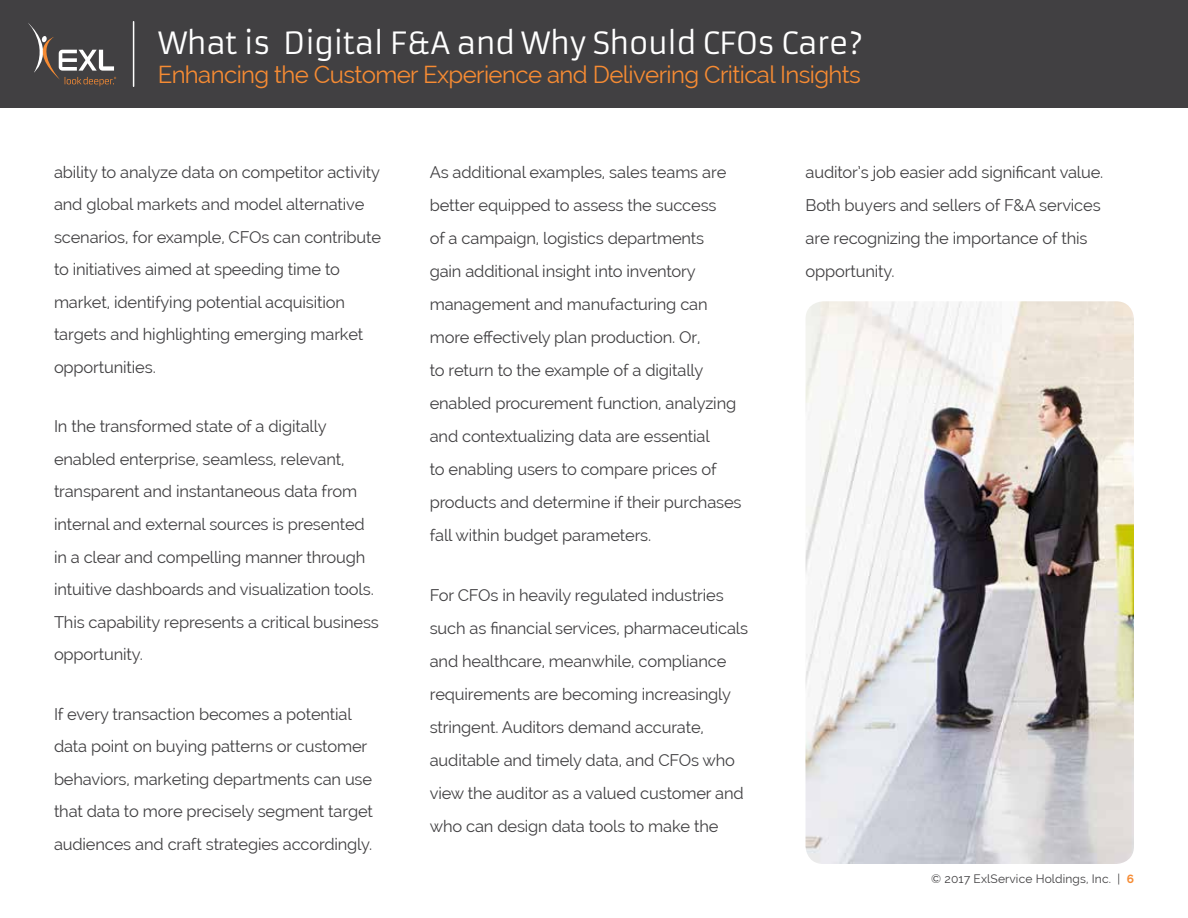
<style>
.page{position:relative;width:1188px;height:918px;background:#fff}
.page>*{position:absolute;margin:0;border:0;box-sizing:border-box;transform-origin:0 0}
.t1{font:30px "Armata";letter-spacing:-.025em;color:#fff}
.t2{font:24px "Raleway";letter-spacing:-.025em;color:#f68b33}
.t3{font:16.5px/33px "Raleway";letter-spacing:-.01em;color:#414042}
.t4{font:12px "Raleway";letter-spacing:.01em;color:#414042}
.s1{font-weight:700;color:#f68b33}
</style>
<div class="page">
<div style="left:0;top:0;width:1188px;height:108px;background:#414042"></div>
<svg style="left:28px;top:23px;width:88px;height:63px"></svg>
<hr style="left:133px;top:22px;width:1px;height:64px;background:#fff">
<img style="left:806px;top:301px;width:328px;height:563px">
<h1 class="t1" style="left:158px;top:25px;width:707px">What is Digital F&amp;A and Why Should CFOs Care?</h1>
<h2 class="t2" style="left:158px;top:61px;width:705px">Enhancing the Customer Experience and Delivering Critical Insights</h2>
<p class="t3" style="left:54px;top:155px;width:329px;line-height:32.5px">ability to analyze data on competitor activity and global markets and model alternative scenarios, for example, CFOs can contribute to initiatives aimed at speeding time to market, identifying potential acquisition targets and highlighting emerging market opportunities.</p>
<p class="t3" style="left:54px;top:410px;width:326px;line-height:32.5px">In the transformed state of a digitally enabled enterprise, seamless, relevant, transparent and instantaneous data from internal and external sources is presented in a clear and compelling manner through intuitive dashboards and visualization tools.<br>This capability represents a critical business opportunity.</p>
<p class="t3" style="left:54px;top:698px;width:321px;line-height:32.5px">If every transaction becomes a potential data point on buying patterns or customer behaviors, marketing departments can use that data to more precisely segment target audiences and craft strategies accordingly.</p>
<p class="t3" style="left:430px;top:155px;width:313px">As additional examples, sales teams are better equipped to assess the success<br>of a campaign, logistics departments<br>gain additional insight into inventory management and manufacturing can more effectively plan production. Or,<br>to return to the example of a digitally enabled procurement function, analyzing and contextualizing data are essential<br>to enabling users to compare prices of products and determine if their purchases fall within budget parameters.</p>
<p class="t3" style="left:430px;top:578px;width:320px">For CFOs in heavily regulated industries such as financial services, pharmaceuticals and healthcare, meanwhile, compliance requirements are becoming increasingly stringent. Auditors demand accurate, auditable and timely data, and CFOs who view the auditor as a valued customer and who can design data tools to make the</p>
<p class="t3" style="left:806px;top:155px;width:299px">auditor’s job easier add significant value.<br>Both buyers and sellers of F&amp;A services are recognizing the importance of this opportunity.</p>
<p class="t4" style="left:931px;top:872px;width:204px">© 2017 ExlService Holdings, Inc. | <span class="s1">6</span></p>
</div>
